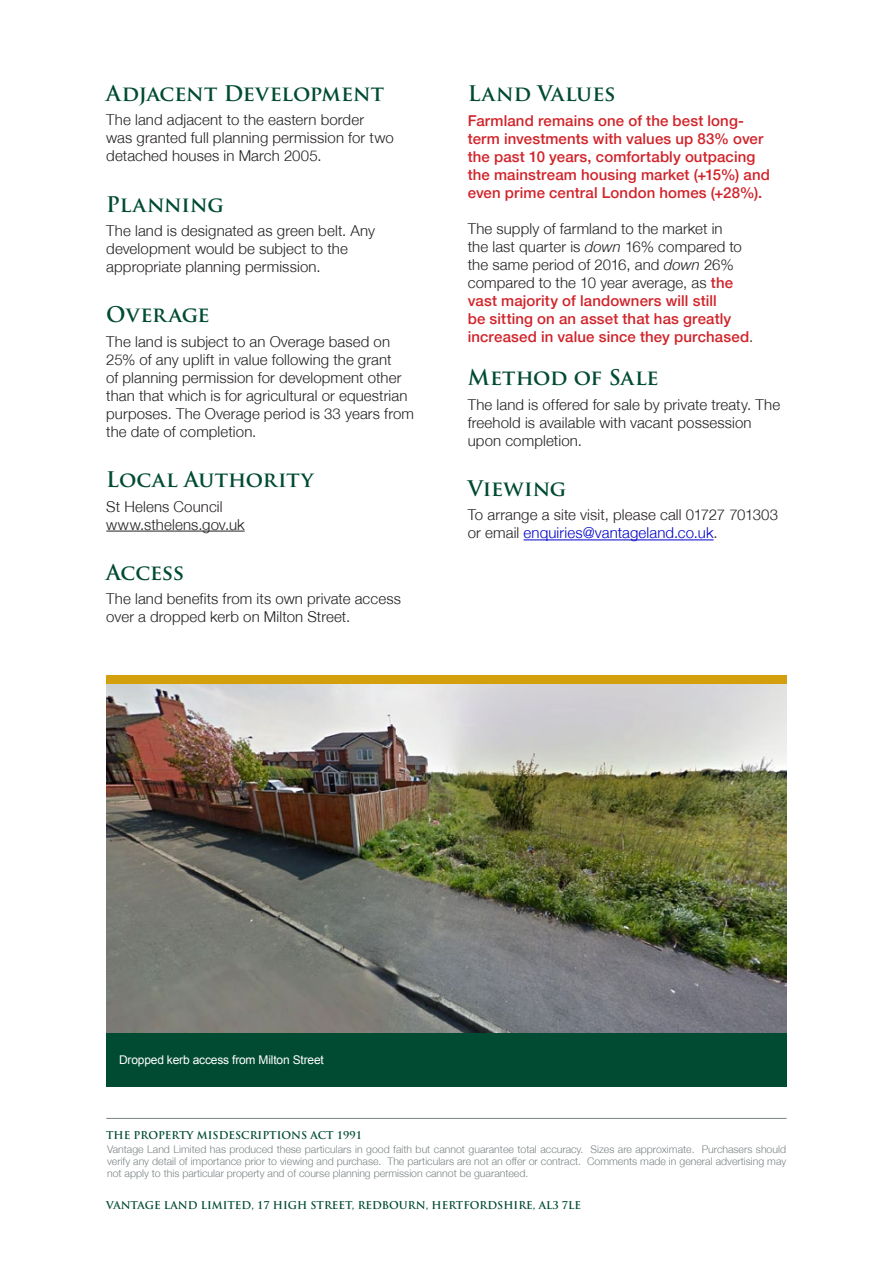
<style>
.page{position:relative;width:893px;height:1263px;background:#fff}
.page>*{position:absolute;margin:0;border:0;box-sizing:border-box;transform-origin:0 0}
.Body{font:700 21px "Trajan Pro";color:#004b31}
.Body-2{font:300 15px/18px "Helvetica Neue";letter-spacing:.01em;color:#231f20}
.Body-3{font:500 15px/18px "Helvetica Neue LT";letter-spacing:.01em;color:#d1232a}
.t1{font:12px "Arial";letter-spacing:-.015em;color:#fff}
.t2{font:300 10.5px/12px "Helvetica Neue";color:#7b8385;text-align:justify}
.t3{font:700 10.5px "Trajan Pro";color:#004b31}
.s1{font-style:italic}
.s2{font-family:"Helvetica Neue LT";font-weight:500;color:#d1232a}
.s3{color:#00c}
</style>
<div class="page">
<img style="left:106px;top:684px;width:681px;height:349px">
<div style="left:106px;top:676px;width:681px;height:8px;background:#d49f0c"></div>
<div style="left:106px;top:1033px;width:681px;height:53px;background:#004b31"></div>
<hr style="left:524px;top:539px;width:190px;height:1px;background:#00c">
<hr style="left:106px;top:531px;width:139px;height:1px;background:#231f20">
<hr style="left:106px;top:1118px;width:681px;height:1px;background:#7b8385">
<p class="Body" style="left:106px;top:80px;width:279px">Adjacent Development</p>
<p class="Body-2" style="left:106px;top:111px;width:289px">The land adjacent to the eastern border was granted full planning permission for two detached houses in March 2005.</p>
<p class="Body" style="left:106px;top:191px;width:119px">Planning</p>
<p class="Body-2" style="left:106px;top:221px;width:270px">The land is designated as green belt. Any development would be subject to the appropriate planning permission.</p>
<p class="Body" style="left:106px;top:302px;width:105px">Overage</p>
<p class="Body-2" style="left:106px;top:332px;width:309px">The land is subject to an Overage based on 25% of any uplift in value following the grant<br>of planning permission for development other than that which is for agricultural or equestrian purposes. The Overage period is 33 years from the date of completion.</p>
<p class="Body" style="left:106px;top:466px;width:209px">Local Authority</p>
<p class="Body-2" style="left:106px;top:497px;width:118px">St Helens Council</p>
<p class="Body-2" style="left:106px;top:515px;width:140px">www.sthelens.gov.uk</p>
<p class="Body" style="left:106px;top:559px;width:79px">Access</p>
<p class="Body-2" style="left:106px;top:590px;width:296px">The land benefits from its own private access over a dropped kerb on Milton Street.</p>
<p class="Body" style="left:468px;top:80px;width:149px">Land Values</p>
<p class="Body-3" style="left:468px;top:112px;width:304px">Farmland remains one of the best long&shy;term investments with values up 83% over the past 10 years, comfortably outpacing the mainstream housing market (+15%) and even prime central London homes (+28%).</p>
<p class="Body-2" style="left:468px;top:219px;width:287px">The supply of farmland to the market in<br>the last quarter is <span class="s1">down</span> 16% compared to the same period of 2016, and <span class="s1">down</span> 26% compared to the 10 year average, as <span class="s2">the vast majority of landowners will still<br>be sitting on an asset that has greatly increased in value since they purchased</span>.</p>
<p class="Body" style="left:468px;top:365px;width:192px">Method of Sale</p>
<p class="Body-2" style="left:468px;top:395px;width:314px">The land is offered for sale by private treaty. The freehold is available with vacant possession upon completion.</p>
<p class="Body" style="left:468px;top:475px;width:100px">Viewing</p>
<p class="Body-2" style="left:468px;top:506px;width:312px">To arrange a site visit, please call 01727 701303 or email <span class="s3">enquiries@vantageland.co.uk</span>.</p>
<p class="t1" style="left:119px;top:1052px;width:206px">Dropped kerb access from Milton Street</p>
<p class="t3" style="left:106px;top:1129px;width:257px">THE PROPERTY MISDESCRIPTIONS ACT 1991</p>
<p class="t2" style="left:107px;top:1143px;width:681px">Vantage Land Limited has produced these particulars in good faith but cannot guarantee total accuracy. Sizes are approximate. Purchasers should verify any detail of importance prior to viewing and purchase. The particulars are not an offer or contract. Comments made in general advertising may not apply to this particular property and of course planning permission cannot be guaranteed.</p>
<p class="t3" style="left:106px;top:1198px;width:476px">VANTAGE LAND LIMITED, 17 HIGH STREET, REDBOURN, HERTFORDSHIRE, AL3 7LE</p>
</div>
